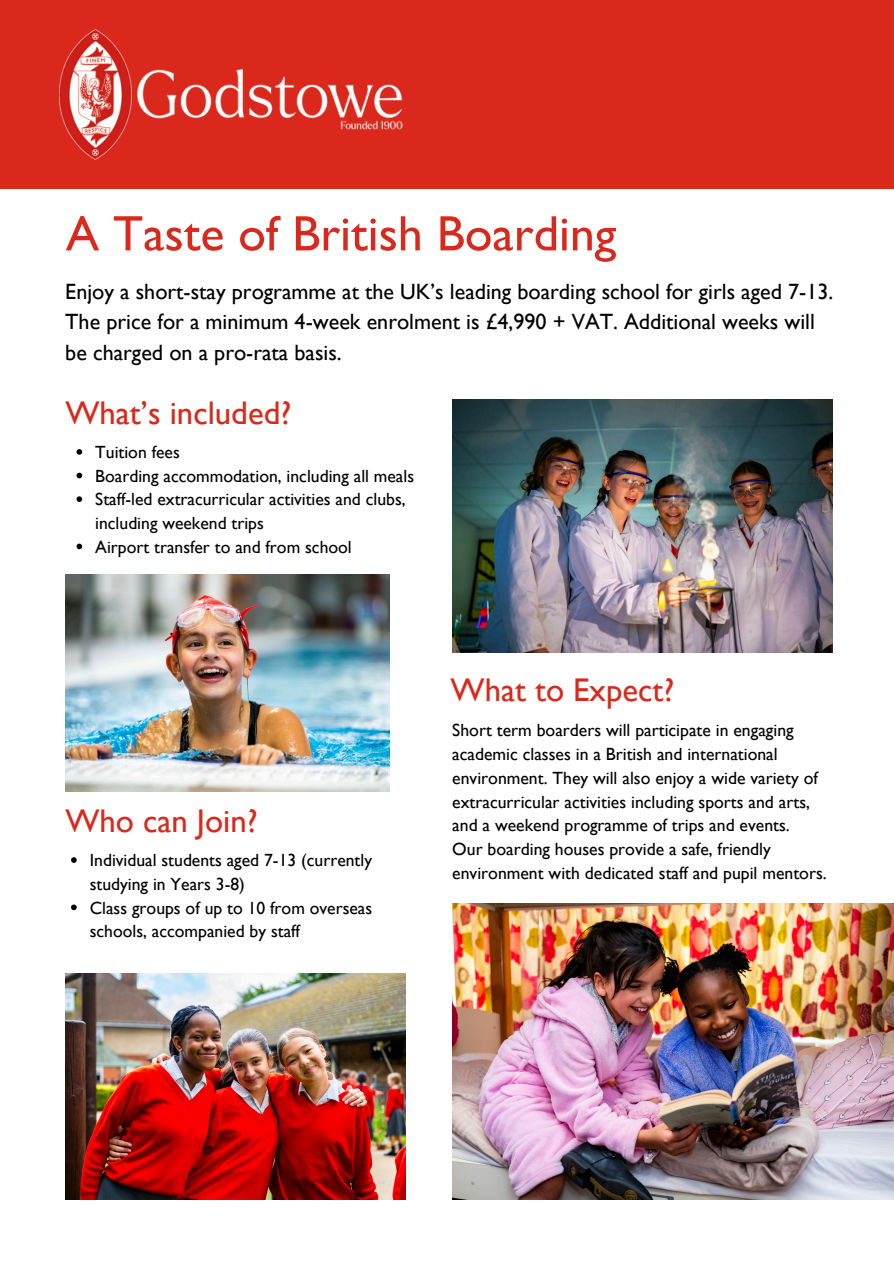
<style>
.page{position:relative;width:894px;height:1264px;background:#fff}
.page>*{position:absolute;margin:0;border:0;box-sizing:border-box;transform-origin:0 0}
.t1{font:49.95px "Gill Sans";color:#da291c}
.t2{font:32.85px "Gill Sans";color:#da291c}
.t3{font:22.05px/30.5px "Gill Sans";color:#000}
.t4{font:17.7px/23.7px "Gill Sans";color:#000}
.t5{font:17.55px/23.7px "Gill Sans";color:#000}
</style>
<div class="page">
<div style="left:0;top:0;width:893px;height:189px;background:#da291c"></div>
<img style="left:60px;top:30px;width:342px;height:129px">
<img style="left:65px;top:575px;width:324px;height:216px">
<img style="left:452px;top:903px;width:441px;height:296px">
<img style="left:452px;top:399px;width:380px;height:254px">
<img style="left:65px;top:973px;width:340px;height:226px">
<svg style="left:76px;top:449px;width:6px;height:5px"></svg>
<svg style="left:76px;top:472px;width:6px;height:6px"></svg>
<svg style="left:76px;top:496px;width:6px;height:6px"></svg>
<svg style="left:76px;top:543px;width:6px;height:6px"></svg>
<svg style="left:71px;top:857px;width:6px;height:5px"></svg>
<svg style="left:71px;top:904px;width:6px;height:6px"></svg>
<p class="t1" style="left:66px;top:204px;width:551px">A Taste of British Boarding</p>
<p class="t3" style="left:65px;top:276px;width:769px">Enjoy a short-stay programme at the UK’s leading boarding school for girls aged 7-13.<br>The price for a minimum 4-week enrolment is £4,990 + VAT. Additional weeks will be charged on a pro-rata basis.</p>
<h1 class="t2" style="left:65px;top:393px;width:227px">What’s included?</h1>
<h3 class="t5" style="left:95px;top:440px;width:86px">Tuition fees</h3>
<h2 class="t5" style="left:95px;top:464px;width:320px">Boarding accommodation, including all meals</h2>
<p class="t5" style="left:95px;top:487px;width:312px">Staff-led extracurricular activities and clubs, including weekend trips</p>
<p class="t5" style="left:95px;top:534px;width:258px">Airport transfer to and from school</p>
<h2 class="t2" style="left:65px;top:801px;width:194px">Who can Join?</h2>
<p class="t5" style="left:90px;top:848px;width:284px">Individual students aged 7-13 (currently studying in Years 3-8)</p>
<p class="t5" style="left:90px;top:895px;width:284px">Class groups of up to 10 from overseas schools, accompanied by staff</p>
<p class="t2" style="left:450px;top:670px;width:225px">What to Expect?</p>
<p class="t4" style="left:452px;top:718px;width:367px">Short term boarders will participate in engaging academic classes in a British and international environment. They will also enjoy a wide variety of extracurricular activities including sports and arts, and a weekend programme of trips and events.</p>
<p class="t4" style="left:452px;top:837px;width:376px">Our boarding houses provide a safe, friendly environment with dedicated staff and pupil mentors.</p>
</div>
